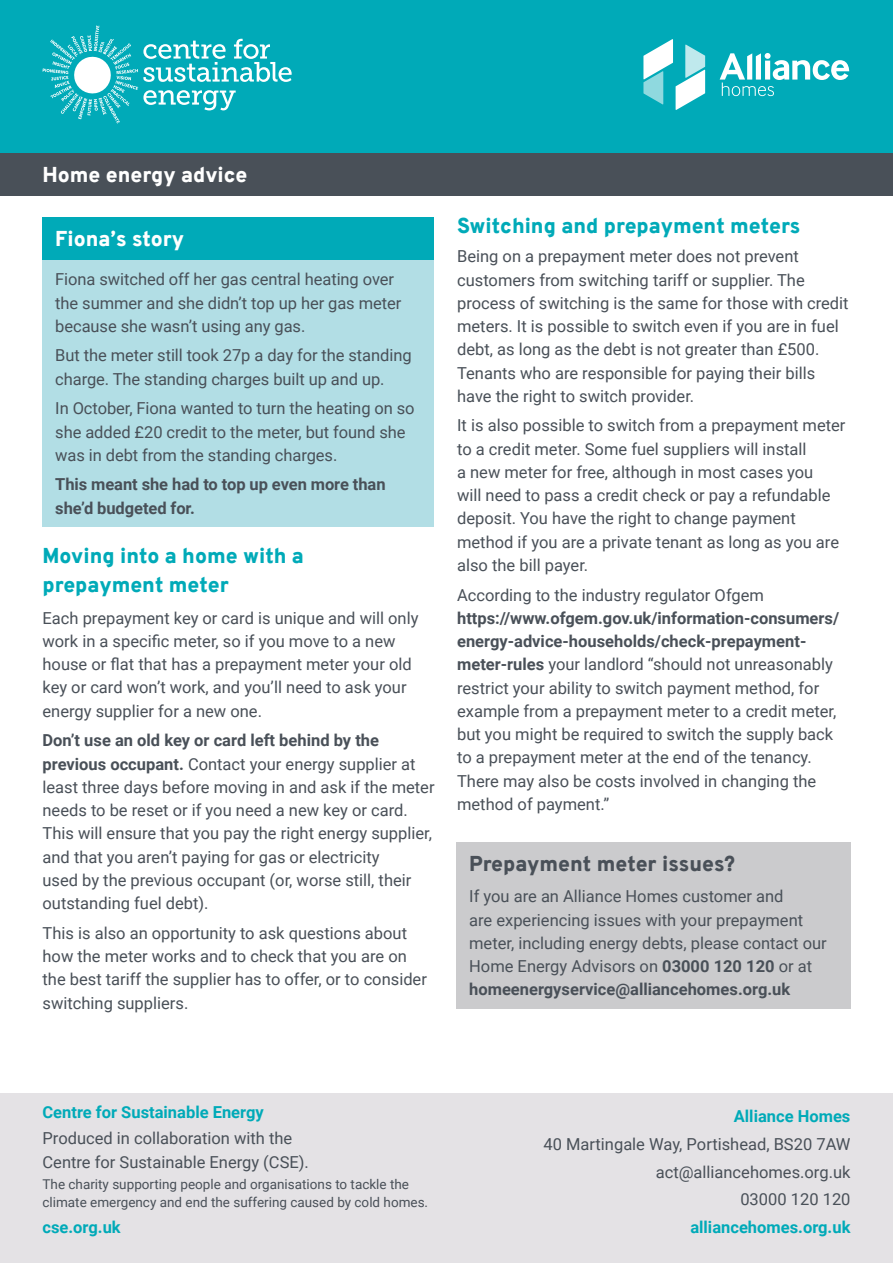
<style>
.page{position:relative;width:893px;height:1263px;background:#fff}
.page>*{position:absolute;margin:0;border:0;box-sizing:border-box;transform-origin:0 0}
.Title1{font:900 21px/28.5px "Overpass";color:#00aab8}
.body_text{font:900 21px "Overpass";color:#00aab8}
.Title1-2{font:900 21px "Overpass";color:#495058}
.front_page_white_tex{font:900 21px "Overpass";color:#fff}
.Title1-3{font:900 21px "Overpass";color:#fff}
.body_text-2{font:16.5px/23.2px "Roboto";color:#495058}
.body_text-3{font:700 16.5px "Roboto";color:#00aab8}
.body_text-4{font:700 16.5px/23.2px "Roboto";letter-spacing:-.005em;color:#495058}
.body_text-5{font:13.5px/18.6px "Roboto";color:#495058}
.s1{font-weight:700}
</style>
<div class="page">
<div style="left:0;top:0;width:893px;height:154px;background:#00aab8"></div>
<svg style="left:643px;top:39px;width:62px;height:71px"></svg>
<svg style="left:720px;top:53px;width:129px;height:43px"></svg>
<div style="left:0;top:153px;width:893px;height:43px;background:#495058"></div>
<svg style="left:43px;top:26px;width:249px;height:98px"></svg>
<div style="left:456px;top:842px;width:394px;height:166px;background:#cbcbcd"></div>
<div style="left:43px;top:260px;width:391px;height:266px;background:#b2dee5"></div>
<div style="left:43px;top:218px;width:391px;height:42px;background:#00aab8"></div>
<div style="left:0;top:1094px;width:893px;height:169px;background:#e4e2e5"></div>
<p class="front_page_white_tex" style="left:43px;top:160px;width:206px">Home energy advice</p>
<p class="Title1-3" style="left:55px;top:224px;width:131px">Fiona’s story</p>
<p class="body_text-2" style="left:55px;top:267px;width:348px">Fiona switched off her gas central heating over the summer and she didn’t top up her gas meter because she wasn’t using any gas.</p>
<p class="body_text-2" style="left:55px;top:343px;width:358px">But the meter still took 27p a day for the standing charge. The standing charges built up and up.</p>
<p class="body_text-2" style="left:55px;top:396px;width:361px">In October, Fiona wanted to turn the heating on so she added £20 credit to the meter, but found she was in debt from the standing charges.</p>
<p class="body_text-4" style="left:55px;top:472px;width:332px">This meant she had to top up even more than she’d budgeted for.</p>
<p class="Title1" style="left:43px;top:542px;width:263px">Moving into a home with a prepayment meter</p>
<p class="body_text-2" style="left:43px;top:606px;width:377px">Each prepayment key or card is unique and will only work in a specific meter, so if you move to a new house or flat that has a prepayment meter your old key or card won’t work, and you’ll need to ask your energy supplier for a new one.</p>
<p class="body_text-2" style="left:43px;top:728px;width:394px"><span class="s1">Don’t use an old key or card left behind by the previous occupant.</span> Contact your energy supplier at least three days before moving in and ask if the meter needs to be reset or if you need a new key or card.<br>This will ensure that you pay the right energy supplier, and that you aren’t paying for gas or electricity<br>used by the previous occupant (or, worse still, their outstanding fuel debt).</p>
<p class="body_text-2" style="left:43px;top:921px;width:386px">This is also an opportunity to ask questions about how the meter works and to check that you are on the best tariff the supplier has to offer, or to consider switching suppliers.</p>
<p class="body_text" style="left:457px;top:210px;width:345px">Switching and prepayment meters</p>
<p class="body_text-2" style="left:457px;top:244px;width:393px">Being on a prepayment meter does not prevent customers from switching tariff or supplier. The process of switching is the same for those with credit meters. It is possible to switch even if you are in fuel debt, as long as the debt is not greater than £500.<br>Tenants who are responsible for paying their bills have the right to switch provider.</p>
<p class="body_text-2" style="left:457px;top:413px;width:390px">It is also possible to switch from a prepayment meter to a credit meter. Some fuel suppliers will install<br>a new meter for free, although in most cases you<br>will need to pass a credit check or pay a refundable deposit. You have the right to change payment method if you are a private tenant as long as you are also the bill payer.</p>
<p class="body_text-2" style="left:457px;top:582px;width:384px">According to the industry regulator Ofgem <span class="s1">https://www.ofgem.gov.uk/information-consumers/ energy-advice-households/check-prepayment&shy;meter-rules</span> your landlord “should not unreasonably restrict your ability to switch payment method, for example from a prepayment meter to a credit meter, but you might be required to switch the supply back to a prepayment meter at the end of the tenancy.<br>There may also be costs involved in changing the method of payment.”</p>
<p class="Title1-2" style="left:469px;top:848px;width:268px">Prepayment meter issues?</p>
<p class="body_text-2" style="left:469px;top:884px;width:359px">If you are an Alliance Homes customer and<br>are experiencing issues with your prepayment meter, including energy debts, please contact our Home Energy Advisors on <span class="s1">03000 120 120</span> or at <span class="s1">homeenergyservice@alliancehomes.org.uk</span></p>
<p class="body_text-3" style="left:43px;top:1100px;width:223px">Centre for Sustainable Energy</p>
<p class="body_text-2" style="left:43px;top:1125px;width:268px;line-height:23.9px">Produced in collaboration with the<br>Centre for Sustainable Energy (CSE).</p>
<p class="body_text-5" style="left:43px;top:1174px;width:387px">The charity supporting people and organisations to tackle the climate emergency and end the suffering caused by cold homes.</p>
<p class="body_text-3" style="left:43px;top:1216px;width:80px">cse.org.uk</p>
<p class="body_text-3" style="left:734px;top:1105px;width:118px">Alliance Homes</p>
<p class="body_text-2" style="left:544px;top:1132px;width:308px">40 Martingale Way, Portishead, BS20 7AW</p>
<p class="body_text-2" style="left:656px;top:1160px;width:196px">act@alliancehomes.org.uk</p>
<p class="body_text-2" style="left:740px;top:1187px;width:112px">03000 120 120</p>
<p class="body_text-3" style="left:690px;top:1216px;width:162px">alliancehomes.org.uk</p>
</div>
